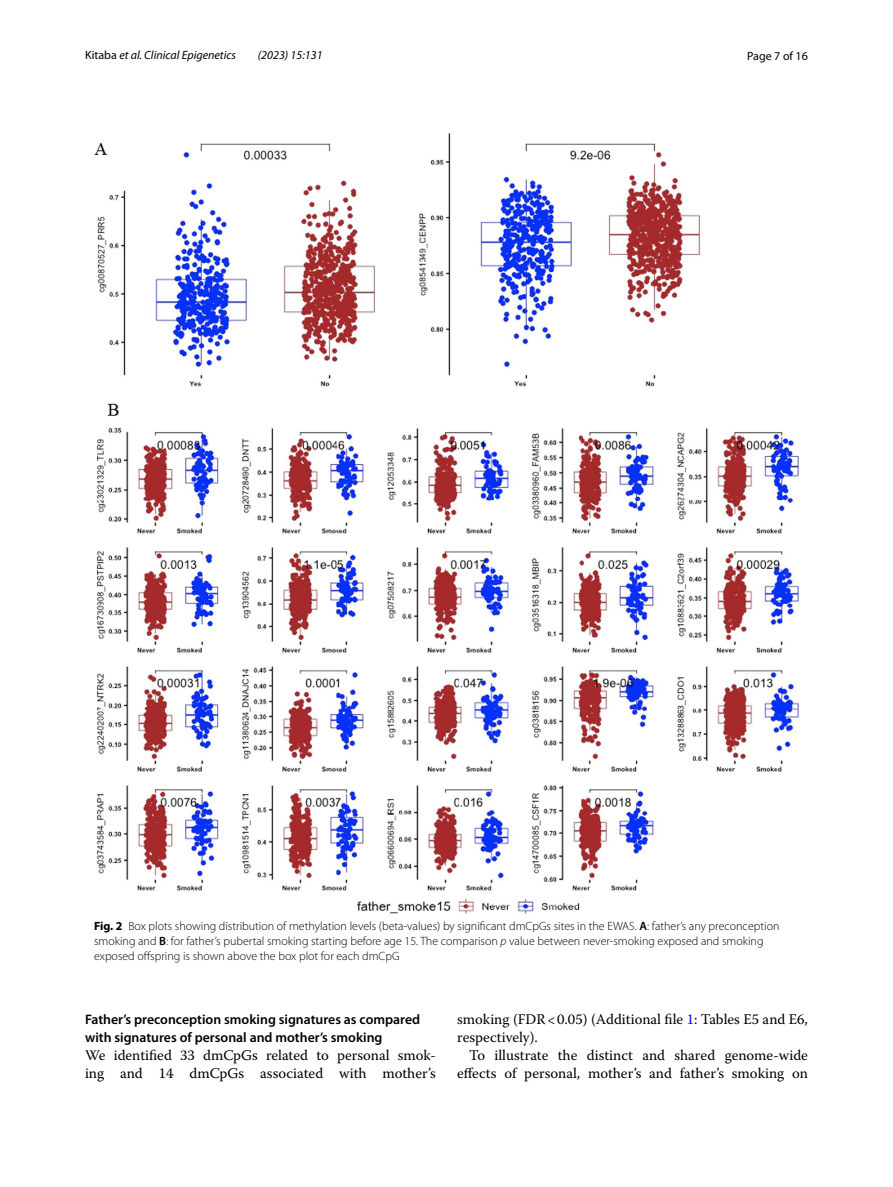
<style>
.page{position:relative;width:893px;height:1187px;background:#fff}
.page>*{position:absolute;margin:0;border:0;box-sizing:border-box;transform-origin:0 0}
.t1{font:14.7px/18px "Warnock Pro";color:#000}
.t2{font:600 13.8px/18px "Myriad Pro";color:#000}
.t3{font:300 12px/15px "Myriad Pro";color:#000}
.t4{font:italic 12px "Myriad Pro";color:#000}
.t5{font:12px "Myriad Pro";color:#000}
.s1{font-style:normal}
.s2{font-weight:700}
.s3{font-weight:600}
.s4{font-style:italic}
.s5{color:#00f}
</style>
<div class="page">
<img style="left:94px;top:133px;width:705px;height:781px">
<p class="t4" style="left:85px;top:48px;width:153px"><span class="s1">Kitaba</span> et al. Clinical Epigenetics</p>
<p class="t4" style="left:258px;top:48px;width:66px">(2023) 15:131</p>
<p class="t5" style="left:747px;top:48px;width:62px">Page 7 of 16</p>
<p class="t3" style="left:94px;top:918px;width:687px"><span class="s2">Fig. 2</span> Box plots showing distribution of methylation levels (beta-values) by significant dmCpGs sites in the EWAS. <span class="s3">A</span>: father’s any preconception smoking and <span class="s3">B</span>: for father’s pubertal smoking starting before age 15. The comparison <span class="s4">p</span> value between never-smoking exposed and smoking exposed offspring is shown above the box plot for each dmCpG</p>
<p class="t2" style="left:85px;top:1009px;width:337px">Father’s preconception smoking signatures as compared with signatures of personal and mother’s smoking</p>
<p class="t1" style="left:85px;top:1045px;width:352px">We identified 33 dmCpGs related to personal smok&shy;ing and 14 dmCpGs associated with mother’s</p>
<p class="t1" style="left:457px;top:1010px;width:352px">smoking (FDR&lt;0.05) (Additional file <span class="s5">1</span>: Tables E5 and E6, respectively).</p>
<p class="t1" style="left:457px;top:1046px;width:352px;text-align:right">To illustrate the distinct and shared genome-wide effects of personal, mother’s and father’s smoking on</p>
</div>
